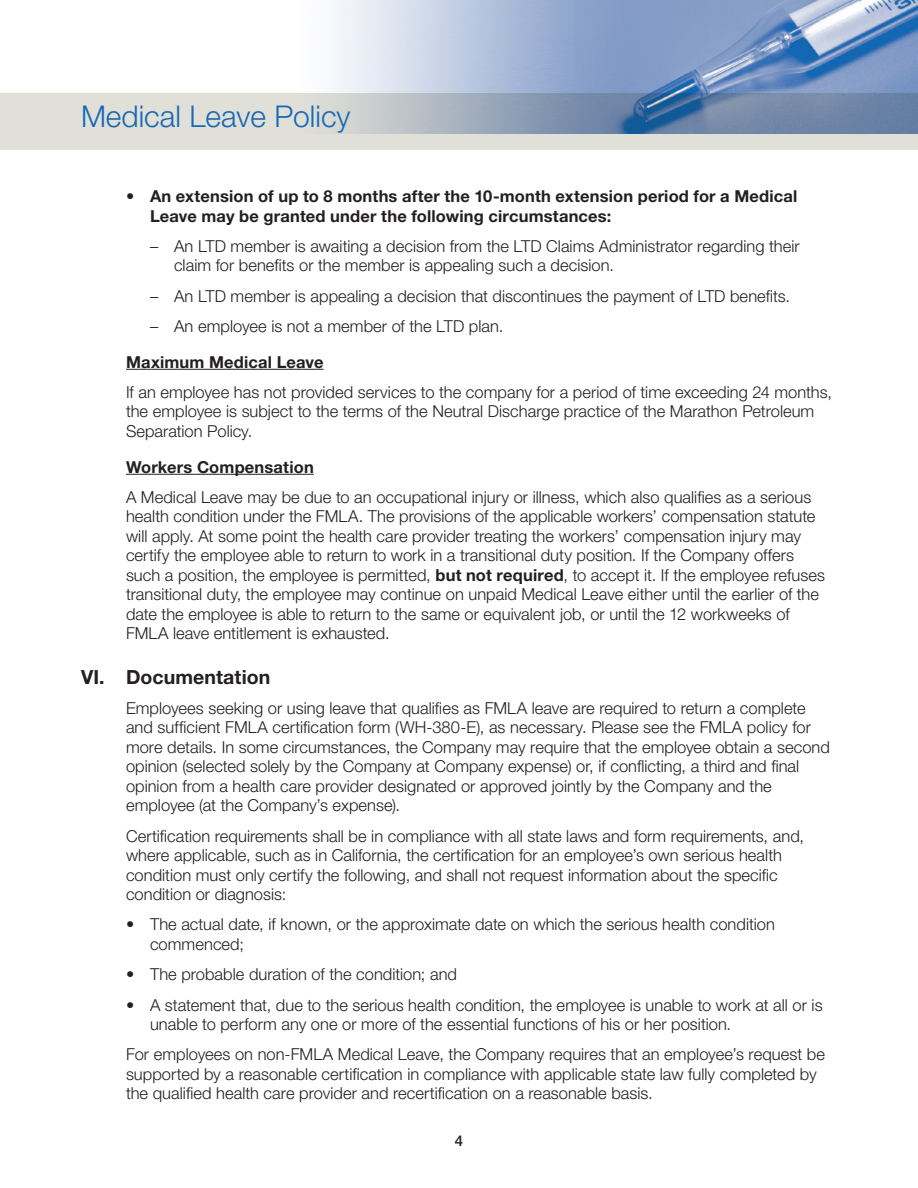
<style>
.page{position:relative;width:918px;height:1188px;background:#fff}
.page>*{position:absolute;margin:0;border:0;box-sizing:border-box;transform-origin:0 0}
.t1{font:300 30px "Helvetica Neue";color:#1768b4}
.HD_1{font:700 19.5px "Helvetica Neue";letter-spacing:.005em;color:#231f20}
.HD_1_Body{font:300 16.5px/19.5px "Helvetica Neue";color:#231f20}
.HD_1_Indent_1{font:300 16.5px/19.5px "Helvetica Neue";color:#231f20}
.HD_1_Indent_2{font:300 16.5px/19.5px "Helvetica Neue";color:#231f20}
.HD_1_Indent_1-2{font:700 16.5px/19.5px "Helvetica Neue";letter-spacing:.01em;color:#231f20}
.HD_1_Body-2{font:700 16.5px "Helvetica Neue";letter-spacing:.01em;color:#231f20}
.t2{font:500 15px "Helvetica Neue";color:#231f20}
.s1{font-weight:300}
.s2{font-weight:700}
</style>
<div class="page">
<div style="left:0;top:93px;width:918px;height:57px;background:#e1e0d8"></div>
<img style="left:335px;top:0;width:583px;height:133px">
<hr style="left:126px;top:369px;width:198px;height:1px;background:#231f20">
<hr style="left:126px;top:474px;width:188px;height:1px;background:#231f20">
<h1 class="t1" style="left:81px;top:98px;width:271px">Medical Leave Policy</h1>
<p class="HD_1_Indent_1-2" style="left:150px;top:186px;width:649px;text-indent:-24px"><span class="s1">•</span> An extension of up to 8 months after the 10-month extension period for a Medical<br>Leave may be granted under the following circumstances:</p>
<p class="HD_1_Indent_2" style="left:174px;top:236px;width:627px;text-indent:-24px">– An LTD member is awaiting a decision from the LTD Claims Administrator regarding their claim for benefits or the member is appealing such a decision.</p>
<p class="HD_1_Indent_2" style="left:150px;top:286px;width:642px">– An LTD member is appealing a decision that discontinues the payment of LTD benefits.</p>
<p class="HD_1_Indent_2" style="left:150px;top:316px;width:355px">– An employee is not a member of the LTD plan.</p>
<p class="HD_1_Body-2" style="left:126px;top:352px;width:199px">Maximum Medical Leave</p>
<p class="HD_1_Body" style="left:126px;top:382px;width:708px">If an employee has not provided services to the company for a period of time exceeding 24 months, the employee is subject to the terms of the Neutral Discharge practice of the Marathon Petroleum<br>Separation Policy.</p>
<p class="HD_1_Body-2" style="left:126px;top:457px;width:189px">Workers Compensation</p>
<p class="HD_1_Body" style="left:126px;top:487px;width:701px">A Medical Leave may be due to an occupational injury or illness, which also qualifies as a serious health condition under the FMLA. The provisions of the applicable workers’ compensation statute will apply. At some point the health care provider treating the workers’ compensation injury may certify the employee able to return to work in a transitional duty position. If the Company offers such a position, the employee is permitted, <span class="s2">but not required</span>, to accept it. If the employee refuses transitional duty, the employee may continue on unpaid Medical Leave either until the earlier of the date the employee is able to return to the same or equivalent job, or until the 12 workweeks of FMLA leave entitlement is exhausted.</p>
<p class="HD_1" style="left:81px;top:665px;width:191px">VI. Documentation</p>
<p class="HD_1_Body" style="left:126px;top:698px;width:705px">Employees seeking or using leave that qualifies as FMLA leave are required to return a complete and sufficient FMLA certification form (WH-380-E), as necessary. Please see the FMLA policy for more details. In some circumstances, the Company may require that the employee obtain a second opinion (selected solely by the Company at Company expense) or, if conflicting, a third and final opinion from a health care provider designated or approved jointly by the Company and the employee (at the Company’s expense).</p>
<p class="HD_1_Body" style="left:126px;top:826px;width:680px">Certification requirements shall be in compliance with all state laws and form requirements, and, where applicable, such as in California, the certification for an employee’s own serious health condition must only certify the following, and shall not request information about the specific condition or diagnosis:</p>
<p class="HD_1_Indent_1" style="left:150px;top:914px;width:626px;text-indent:-24px">• The actual date, if known, or the approximate date on which the serious health condition commenced;</p>
<p class="HD_1_Indent_1" style="left:126px;top:964px;width:333px">• The probable duration of the condition; and</p>
<p class="HD_1_Indent_1" style="left:150px;top:995px;width:674px;text-indent:-24px">• A statement that, due to the serious health condition, the employee is unable to work at all or is unable to perform any one or more of the essential functions of his or her position.</p>
<p class="HD_1_Body" style="left:126px;top:1044px;width:700px">For employees on non-FMLA Medical Leave, the Company requires that an employee’s request be supported by a reasonable certification in compliance with applicable state law fully completed by the qualified health care provider and recertification on a reasonable basis.</p>
<p class="t2" style="left:455px;top:1131px;width:10px">4</p>
</div>
